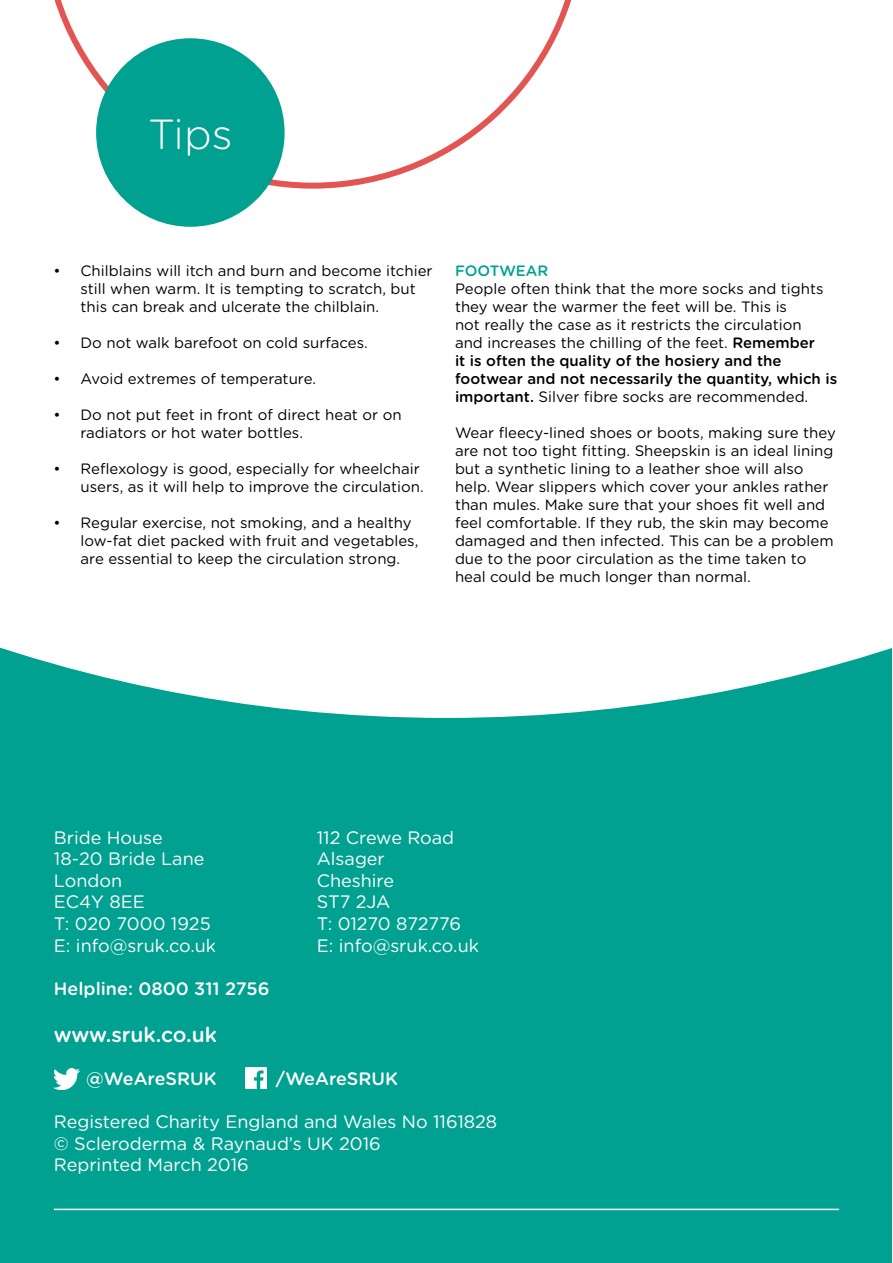
<style>
.page{position:relative;width:893px;height:1263px;background:#fff}
.page>*{position:absolute;margin:0;border:0;box-sizing:border-box;transform-origin:0 0}
.t1{font:300 42px "Gotham Rounded";color:#fff}
.t2{font:500 21px "Gotham Rounded";color:#fff}
.t3{font:18px/21.6px "Gotham Rounded";color:#fff}
.t4{font:500 18px "Gotham Rounded";color:#fff}
.t5{font:15px/18px "Gotham Rounded";color:#000}
.t6{font:500 15px "Gotham Rounded";color:#00a191}
.s1{font-weight:500}
</style>
<div class="page">
<div style="left:1px;top:1px;width:891px;height:1261px;background:#00a191"></div>
<div style="left:0;top:1px;width:892px;height:717px;background:#fff"></div>
<hr style="left:54px;top:1209px;width:785px;height:1px;background:#fff">
<img style="left:246px;top:1067px;width:21px;height:22px">
<img style="left:54px;top:1068px;width:25px;height:21px">
<div style="left:42px;top:0;width:542px;height:189px;background:#fff"></div>
<div style="left:96px;top:38px;width:189px;height:189px;background:#00a191;border-radius:50%"></div>
<h1 class="t1" style="left:148px;top:106px;width:86px">Tips</h1>
<p class="t5" style="left:81px;top:261px;width:354px;text-indent:-27px">• Chilblains will itch and burn and become itchier still when warm. It is tempting to scratch, but this can break and ulcerate the chilblain.</p>
<p class="t5" style="left:54px;top:333px;width:316px">• Do not walk barefoot on cold surfaces.</p>
<p class="t5" style="left:54px;top:369px;width:264px">• Avoid extremes of temperature.</p>
<p class="t5" style="left:81px;top:405px;width:323px;text-indent:-27px">• Do not put feet in front of direct heat or on radiators or hot water bottles.</p>
<p class="t5" style="left:54px;top:459px;width:372px;text-align:right">• Reflexology is good, especially for wheelchair users, as it will help to improve the circulation.</p>
<p class="t5" style="left:81px;top:513px;width:339px;text-indent:-27px">• Regular exercise, not smoking, and a healthy low-fat diet packed with fruit and vegetables, are essential to keep the circulation strong.</p>
<p class="t6" style="left:455px;top:260px;width:95px">FOOTWEAR</p>
<p class="t5" style="left:455px;top:279px;width:384px">People often think that the more socks and tights they wear the warmer the feet will be. This is<br>not really the case as it restricts the circulation<br>and increases the chilling of the feet. <span class="s1">Remember<br>it is often the quality of the hosiery and the footwear and not necessarily the quantity, which is important.</span> Silver fibre socks are recommended.</p>
<p class="t5" style="left:455px;top:423px;width:382px">Wear fleecy-lined shoes or boots, making sure they are not too tight fitting. Sheepskin is an ideal lining but a synthetic lining to a leather shoe will also help. Wear slippers which cover your ankles rather than mules. Make sure that your shoes fit well and feel comfortable. If they rub, the skin may become damaged and then infected. This can be a problem due to the poor circulation as the time taken to heal could be much longer than normal.</p>
<p class="t3" style="left:317px;top:826px;width:164px">112 Crewe Road<br>Alsager<br>Cheshire<br>ST7 2JA<br>T: 01270 872776<br>E: info@sruk.co.uk</p>
<p class="t3" style="left:54px;top:826px;width:164px">Bride House<br>18-20 Bride Lane<br>London<br>EC4Y 8EE<br>T: 020 7000 1925<br>E: info@sruk.co.uk</p>
<p class="t4" style="left:54px;top:976px;width:217px">Helpline: 0800 311 2756</p>
<h2 class="t2" style="left:54px;top:1019px;width:165px">www.sruk.co.uk</h2>
<p class="t4" style="left:86px;top:1066px;width:132px">@WeAreSRUK</p>
<p class="t4" style="left:276px;top:1066px;width:124px">/WeAreSRUK</p>
<p class="t3" style="left:54px;top:1110px;width:445px">Registered Charity England and Wales No 1161828 © Scleroderma &amp; Raynaud’s UK 2016<br>Reprinted March 2016</p>
</div>
